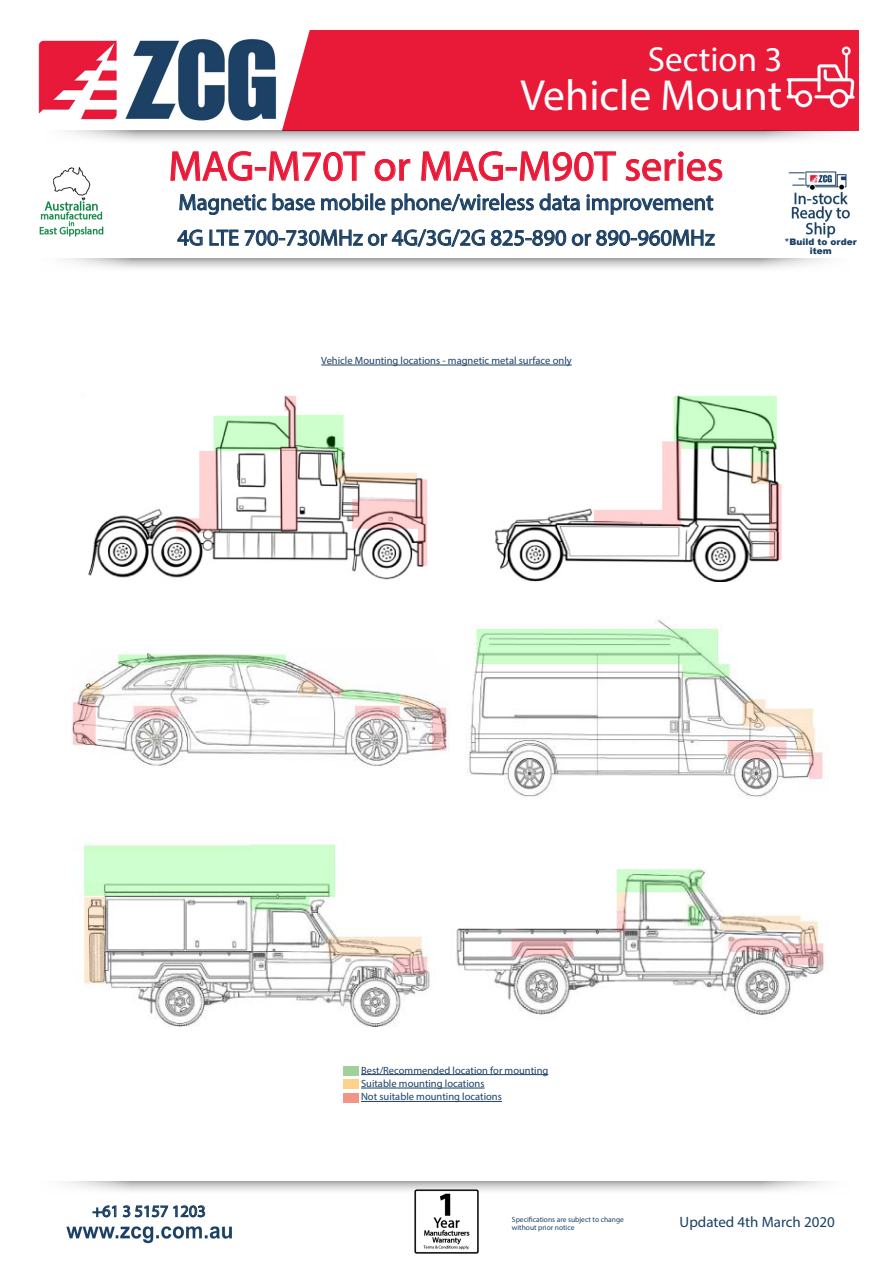
<style>
.page{position:relative;width:893px;height:1263px;background:#fff}
.page>*{position:absolute;margin:0;border:0;box-sizing:border-box;transform-origin:0 0}
.t1{font:43.65px "Myriad Pro";color:#fff}
.t2{font:42px "Myriad Pro";color:#e91938}
.t3{font:34.95px "Myriad Pro";color:#fff}
.t4{font:22.5px "Myriad Pro";color:#1b4064}
.t5{font:16.5px "Myriad Pro";color:#1b4064}
.t6{font:15px "Myriad Pro";color:#1b4064}
.t7{font:10.5px "Myriad Pro";color:#1b4064}
.t8{font:900 9px/9px "Arial";color:#1b4064;text-align:center}
.t9{font:7.5px "Myriad Pro";color:#1b4064}
</style>
<div class="page">
<img style="left:66px;top:1226px;width:166px;height:17px">
<svg style="left:92px;top:1205px;width:114px;height:13px"></svg>
<svg style="left:64px;top:1181px;width:764px;height:13px"></svg>
<svg style="left:65px;top:259px;width:762px;height:10px"></svg>
<div style="left:273px;top:30px;width:586px;height:101px;background:#e91938"></div>
<svg style="left:68px;top:131px;width:764px;height:10px"></svg>
<svg style="left:170px;top:151px;width:552px;height:96px"></svg>
<img style="left:38px;top:34px;width:244px;height:91px">
<img style="left:414px;top:1190px;width:64px;height:64px">
<img style="left:788px;top:171px;width:62px;height:66px">
<img style="left:785px;top:44px;width:72px;height:72px">
<hr style="left:361px;top:1074px;width:187px;height:1px;background:#1b4064">
<hr style="left:361px;top:1088px;width:124px;height:1px;background:#1b4064">
<hr style="left:361px;top:1101px;width:141px;height:1px;background:#1b4064">
<img style="left:83px;top:843px;width:741px;height:184px">
<img style="left:88px;top:395px;width:694px;height:186px">
<img style="left:72px;top:620px;width:751px;height:178px">
<div style="left:343px;top:1066px;width:15px;height:10px;background:#a3cf9a"></div>
<div style="left:343px;top:1079px;width:15px;height:10px;background:#fed28d"></div>
<div style="left:343px;top:1092px;width:15px;height:10px;background:#f29486"></div>
<hr style="left:321px;top:365px;width:251px;height:1px;background:#1b4064">
<img style="left:39px;top:167px;width:65px;height:70px">
<p class="t3" style="left:648px;top:38px;width:136px">Section 3</p>
<p class="t1" style="left:520px;top:69px;width:264px">Vehicle Mount</p>
<p class="t2" style="left:169px;top:140px;width:556px">MAG-M70T or MAG-M90T series</p>
<p class="t4" style="left:179px;top:188px;width:536px">Magnetic base mobile phone/wireless data improvement</p>
<p class="t4" style="left:177px;top:224px;width:539px">4G LTE 700-730MHz or 4G/3G/2G 825-890 or 890-960MHz</p>
<p class="t7" style="left:321px;top:354px;width:252px">Vehicle Mounting locations - magnetic metal surface only</p>
<p class="t8" style="left:785px;top:237px;width:74px">*Build to order item</p>
<p class="t7" style="left:361px;top:1063px;width:189px">Best/Recommended location for mounting</p>
<p class="t7" style="left:361px;top:1077px;width:125px">Suitable mounting locations</p>
<p class="t7" style="left:361px;top:1090px;width:142px">Not suitable mounting locations</p>
<p class="t5" style="left:92px;top:1201px;width:115px">+61 3 5157 1203</p>
<p class="t9" style="left:512px;top:1214px;width:113px">Specifications are subject to change</p>
<p class="t9" style="left:512px;top:1223px;width:64px">without prior notice</p>
<p class="t6" style="left:680px;top:1213px;width:157px">Updated 4th March 2020</p>
</div>
